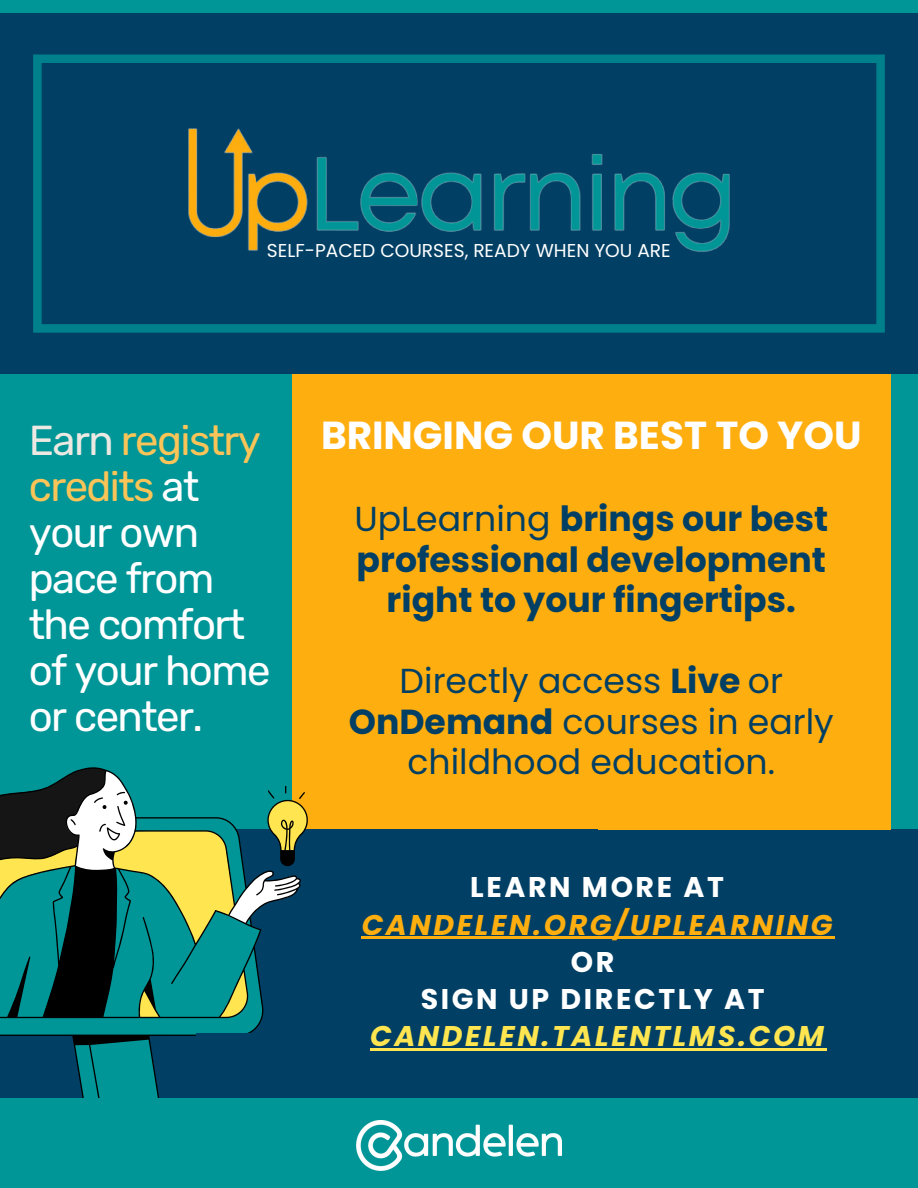
<style>
.page{position:relative;width:918px;height:1188px;background:#009697}
.page>*{position:absolute;margin:0;border:0;box-sizing:border-box;transform-origin:0 0}
.t1{font:41.85px/46.2px "Rubik";letter-spacing:-.04em;color:#fff}
.t2{font:700 39px "Poppins";color:#fff}
.t3{font:700 34.65px/40.5px "Poppins";color:#013f64;text-align:center}
.t4{font:34.65px/40.5px "Poppins";color:#013f64;text-align:center}
.t5{font:700 28.5px/37.2px "Poppins";letter-spacing:.09em;color:#fff;text-align:center}
.t6{font:italic 700 28.5px "Poppins";letter-spacing:.09em;color:#ffae0f}
.t7{font:italic 700 28.5px "Poppins";letter-spacing:.09em;color:#ffe650}
.t8{font:18.6px "Poppins";color:#fff}
.s1{color:#ece8e2}
.s2{color:#fbc458}
.s3{font-weight:400}
.s4{font-weight:700}
</style>
<div class="page">
<div style="left:308px;top:780px;width:610px;height:338px;background:#013f64"></div>
<div style="left:644px;top:401px;width:274px;height:428px;background:#009697"></div>
<div style="left:292px;top:374px;width:598px;height:456px;background:#ffae0f"></div>
<div style="left:0;top:13px;width:918px;height:361px;background:#013f64"></div>
<div style="left:0;top:829px;width:597px;height:339px;background:#013f64"></div>
<svg style="left:33px;top:54px;width:852px;height:279px"></svg>
<img style="left:166px;top:125px;width:586px;height:133px">
<svg style="left:0;top:767px;width:308px;height:331px"></svg>
<div style="left:140px;top:632px;width:127px;height:170px;background:#009697"></div>
<div style="left:267px;top:988px;width:198px;height:131px;background:#013f64"></div>
<div style="left:196px;top:1033px;width:192px;height:86px;background:#013f64"></div>
<div style="left:0;top:1098px;width:918px;height:90px;background:#009697"></div>
<hr style="left:362px;top:937px;width:473px;height:2px;background:#ffae0f">
<hr style="left:370px;top:1048px;width:457px;height:2px;background:#ffe650">
<img style="left:356px;top:1121px;width:206px;height:49px">
<p class="t8" style="left:267px;top:238px;width:405px">SELF-PACED COURSES, READY WHEN YOU ARE</p>
<p class="t1" style="left:29px;top:417px;width:243px"><span class="s1">Earn</span> <span class="s2">registry credits</span> at your own pace from the comfort of your home or center.</p>
<p class="t2" style="left:321px;top:408px;width:542px">BRINGING OUR BEST TO YOU</p>
<p class="t3" style="left:354px;top:499px;width:475px"><span class="s3">UpLearning</span> brings our best professional development right to your fingertips.</p>
<p class="t4" style="left:349px;top:661px;width:486px">Directly access <span class="s4">Live</span> or<br><span class="s4">OnDemand</span> courses in early childhood education.</p>
<p class="t5" style="left:470px;top:869px;width:255px">LEARN MORE AT</p>
<p class="t6" style="left:362px;top:905px;width:472px">CANDELEN.ORG/UPLEARNING</p>
<p class="t5" style="left:421px;top:943px;width:345px">OR<br>SIGN UP DIRECTLY AT</p>
<p class="t7" style="left:370px;top:1016px;width:456px">CANDELEN.TALENTLMS.COM</p>
</div>
